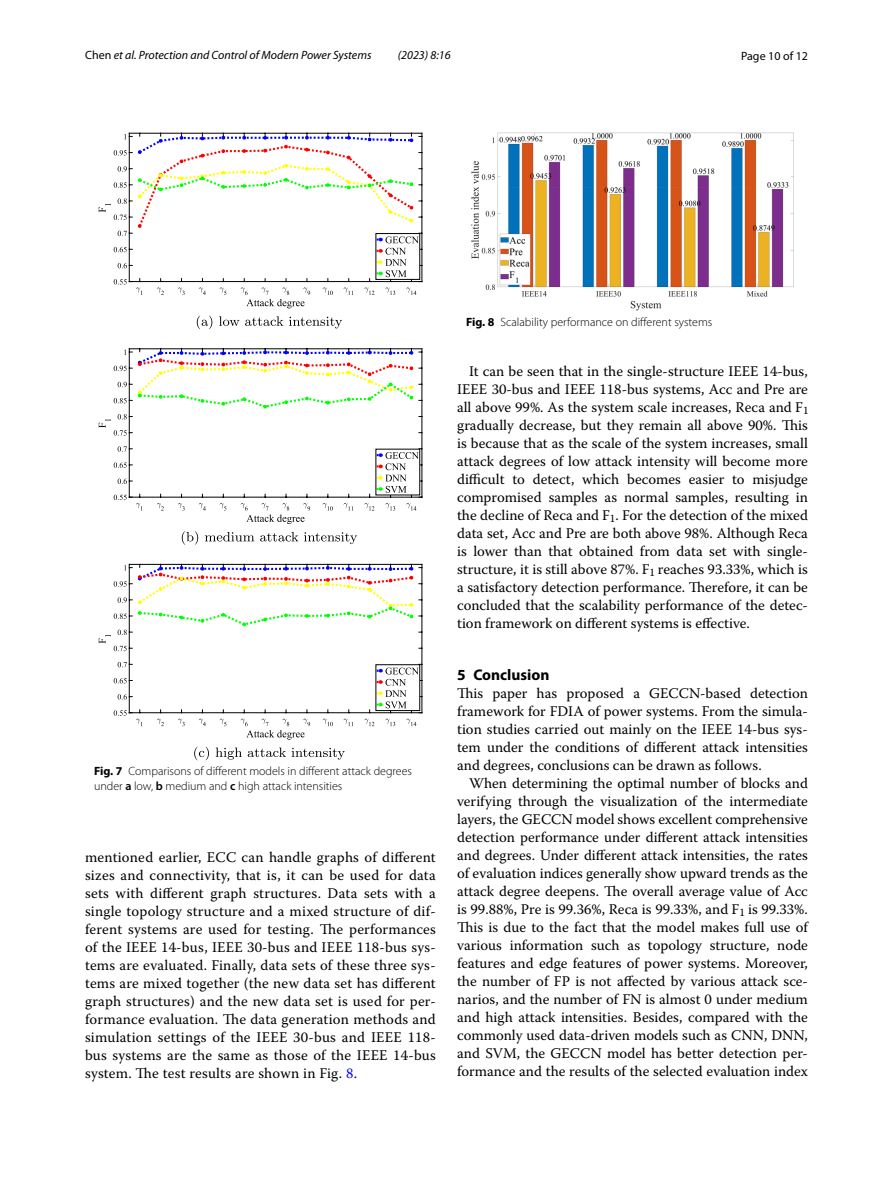
<style>
.page{position:relative;width:893px;height:1187px;background:#fff}
.page>*{position:absolute;margin:0;border:0;box-sizing:border-box;transform-origin:0 0}
.t1{font:700 15.45px "Myriad Pro";color:#000}
.t2{font:14.7px/18px "Warnock Pro";color:#000;text-align:justify}
.t3{font:300 12px/15px "Myriad Pro";color:#000}
.t4{font:italic 12px "Myriad Pro";color:#000}
.t5{font:12px "Myriad Pro";color:#000}
.s1{font-style:normal}
.s2{font-weight:700}
.s3{font-weight:600}
.s4{color:#00f}
.s5{font-family:"Warnock Pro Regular 86"}
.s6{font-family:"Warnock Pro Regular 87"}
.s7{font-family:"Warnock Pro Regular 88"}
.s8{font-family:"Warnock Pro Regular 89"}
</style>
<div class="page">
<hr style="left:129px;top:281px;width:293px;height:1px;background:#000">
<hr style="left:129px;top:133px;width:293px;height:1px;background:#000">
<svg style="left:157px;top:287px;width:7px;height:8px"></svg>
<svg style="left:178px;top:287px;width:7px;height:8px"></svg>
<svg style="left:199px;top:287px;width:7px;height:8px"></svg>
<svg style="left:220px;top:287px;width:6px;height:8px"></svg>
<svg style="left:323px;top:287px;width:10px;height:8px"></svg>
<svg style="left:344px;top:287px;width:9px;height:8px"></svg>
<svg style="left:241px;top:287px;width:69px;height:21px"></svg>
<hr style="left:129px;top:133px;width:1px;height:148px;background:#000">
<hr style="left:422px;top:133px;width:1px;height:148px;background:#000">
<svg style="left:114px;top:278px;width:28px;height:17px"></svg>
<svg style="left:118px;top:263px;width:14px;height:5px"></svg>
<svg style="left:114px;top:247px;width:18px;height:5px"></svg>
<svg style="left:99px;top:133px;width:315px;height:103px"></svg>
<svg style="left:389px;top:179px;width:3px;height:4px"></svg>
<svg style="left:410px;top:182px;width:3px;height:4px"></svg>
<svg style="left:364px;top:233px;width:58px;height:62px"></svg>
<div style="left:376px;top:233px;width:44px;height:47px;border:1px solid #000"></div>
<svg style="left:197px;top:315px;width:145px;height:14px"></svg>
<hr style="left:129px;top:497px;width:293px;height:1px;background:#000">
<hr style="left:129px;top:348px;width:293px;height:1px;background:#000">
<svg style="left:157px;top:503px;width:7px;height:7px"></svg>
<svg style="left:178px;top:503px;width:7px;height:7px"></svg>
<svg style="left:199px;top:503px;width:7px;height:7px"></svg>
<svg style="left:220px;top:503px;width:6px;height:7px"></svg>
<svg style="left:323px;top:503px;width:10px;height:7px"></svg>
<svg style="left:344px;top:503px;width:9px;height:7px"></svg>
<svg style="left:241px;top:503px;width:69px;height:21px"></svg>
<hr style="left:129px;top:349px;width:1px;height:148px;background:#000">
<hr style="left:422px;top:349px;width:1px;height:148px;background:#000">
<svg style="left:114px;top:494px;width:28px;height:16px"></svg>
<svg style="left:118px;top:478px;width:14px;height:6px"></svg>
<svg style="left:114px;top:462px;width:18px;height:6px"></svg>
<svg style="left:118px;top:446px;width:14px;height:5px"></svg>
<svg style="left:99px;top:349px;width:315px;height:86px"></svg>
<svg style="left:389px;top:382px;width:3px;height:10px"></svg>
<svg style="left:364px;top:448px;width:58px;height:62px"></svg>
<svg style="left:182px;top:531px;width:175px;height:13px"></svg>
<hr style="left:129px;top:712px;width:293px;height:1px;background:#000">
<hr style="left:129px;top:564px;width:293px;height:1px;background:#000">
<svg style="left:157px;top:718px;width:7px;height:8px"></svg>
<svg style="left:178px;top:718px;width:7px;height:8px"></svg>
<svg style="left:199px;top:718px;width:7px;height:8px"></svg>
<svg style="left:220px;top:718px;width:6px;height:8px"></svg>
<svg style="left:323px;top:718px;width:10px;height:8px"></svg>
<svg style="left:344px;top:718px;width:9px;height:8px"></svg>
<svg style="left:241px;top:718px;width:69px;height:21px"></svg>
<hr style="left:129px;top:564px;width:1px;height:148px;background:#000">
<hr style="left:422px;top:564px;width:1px;height:148px;background:#000">
<svg style="left:114px;top:709px;width:28px;height:17px"></svg>
<svg style="left:118px;top:694px;width:14px;height:5px"></svg>
<svg style="left:114px;top:678px;width:18px;height:5px"></svg>
<svg style="left:118px;top:662px;width:14px;height:5px"></svg>
<svg style="left:99px;top:564px;width:315px;height:87px"></svg>
<svg style="left:389px;top:603px;width:3px;height:7px"></svg>
<svg style="left:410px;top:614px;width:3px;height:4px"></svg>
<svg style="left:364px;top:664px;width:58px;height:62px"></svg>
<svg style="left:194px;top:746px;width:151px;height:14px"></svg>
<img style="left:471px;top:133px;width:323px;height:177px">
<p class="t4" style="left:85px;top:48px;width:288px"><span class="s1">Chen</span> et al. Protection and Control of Modern Power Systems</p>
<p class="t4" style="left:398px;top:48px;width:54px">(2023) 8:16</p>
<p class="t5" style="left:741px;top:48px;width:68px">Page 10 of 12</p>
<p class="t3" style="left:94px;top:764px;width:319px"><span class="s2">Fig. 7</span> Comparisons of different models in different attack degrees under <span class="s3">a</span> low, <span class="s3">b</span> medium and <span class="s3">c</span> high attack intensities</p>
<p class="t2" style="left:85px;top:847px;width:352px">mentioned earlier, ECC can handle graphs of different sizes and connectivity, that is, it can be used for data sets with different graph structures. Data sets with a single topology structure and a mixed structure of dif&shy;ferent systems are used for testing. The performances of the IEEE 14-bus, IEEE 30-bus and IEEE 118-bus sys&shy;tems are evaluated. Finally, data sets of these three sys&shy;tems are mixed together (the new data set has different graph structures) and the new data set is used for per&shy;formance evaluation. The data generation methods and simulation settings of the IEEE 30-bus and IEEE 118- bus systems are the same as those of the IEEE 14-bus system. The test results are shown in Fig. <span class="s4">8</span>.</p>
<p class="t3" style="left:466px;top:314px;width:248px"><span class="s2">Fig. 8</span> Scalability performance on different systems</p>
<p class="t2" style="left:457px;top:362px;width:353px;text-indent:12px">It can be seen that in the single-structure IEEE 14-bus, IEEE 30-bus and IEEE 118-bus systems, Acc and Pre are all above 99%. As the system scale increases, Reca and <span class="s5">F</span><sub>1 </sub>gradually decrease, but they remain all above 90%. This is because that as the scale of the system increases, small attack degrees of low attack intensity will become more difficult to detect, which becomes easier to misjudge compromised samples as normal samples, resulting in the decline of Reca and <span class="s6">F</span><sub>1</sub>. For the detection of the mixed data set, Acc and Pre are both above 98%. Although Reca is lower than that obtained from data set with single&shy;structure, it is still above 87%. <span class="s7">F</span><sub>1</sub> reaches 93.33%, which is a satisfactory detection performance. Therefore, it can be concluded that the scalability performance of the detec&shy;tion framework on different systems is effective.</p>
<p class="t1" style="left:457px;top:664px;width:94px">5 Conclusion</p>
<p class="t2" style="left:457px;top:683px;width:352px">This paper has proposed a GECCN-based detection framework for FDIA of power systems. From the simula&shy;tion studies carried out mainly on the IEEE 14-bus sys&shy;tem under the conditions of different attack intensities and degrees, conclusions can be drawn as follows.</p>
<p class="t2" style="left:457px;top:773px;width:352px;text-indent:12px">When determining the optimal number of blocks and verifying through the visualization of the intermediate layers, the GECCN model shows excellent comprehensive detection performance under different attack intensities and degrees. Under different attack intensities, the rates of evaluation indices generally show upward trends as the attack degree deepens. The overall average value of Acc is 99.88%, Pre is 99.36%, Reca is 99.33%, and <span class="s8">F</span><sub>1</sub> is 99.33%.<br>This is due to the fact that the model makes full use of various information such as topology structure, node features and edge features of power systems. Moreover, the number of FP is not affected by various attack sce&shy;narios, and the number of FN is almost 0 under medium and high attack intensities. Besides, compared with the commonly used data-driven models such as CNN, DNN, and SVM, the GECCN model has better detection per&shy;formance and the results of the selected evaluation index</p>
</div>
